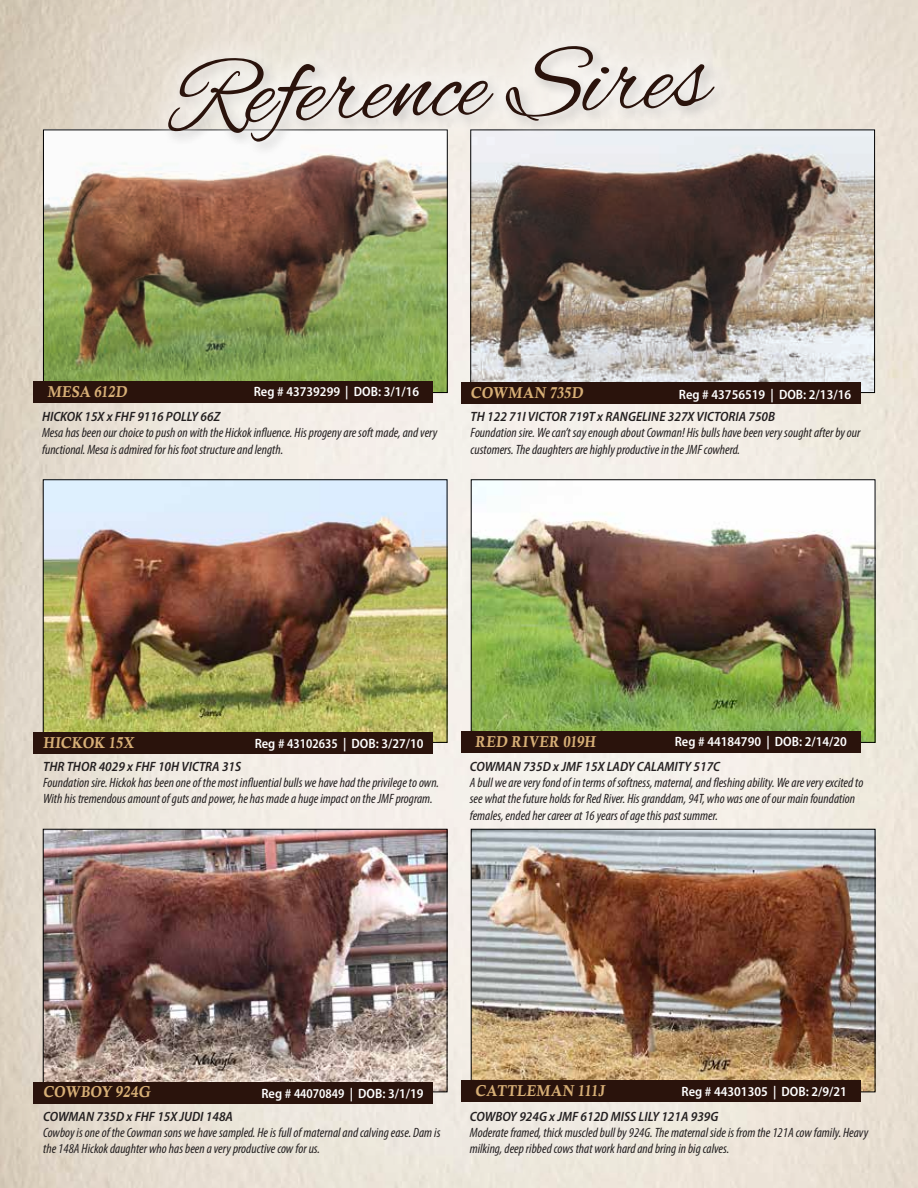
<style>
.page{position:relative;width:918px;height:1188px;background:#fff}
.page>*{position:absolute;margin:0;border:0;box-sizing:border-box;transform-origin:0 0}
.t1{font:101.7px "Alex Brush";color:#2a130c}
.t2{font:15.75px "Calis MT Bol";color:#d7af76;scale:.9 1}
.t3{font:italic condensed 13.5px/16.2px "Myriad Pro";color:#231f20}
.t4{font:italic 600 semi-condensed 13.5px "Myriad Pro";color:#231f20}
.t5{font:600 semi-condensed 13.5px "Myriad Pro";color:#fff}
</style>
<div class="page">
<img style="left:0;top:0;width:918px;height:1188px">
<img style="left:45px;top:481px;width:400px;height:260px">
<img style="left:473px;top:481px;width:400px;height:260px">
<div style="left:461px;top:731px;width:399px;height:22px;background:#2a130c"></div>
<div style="left:33px;top:732px;width:400px;height:22px;background:#2a130c"></div>
<img style="left:472px;top:132px;width:401px;height:259px">
<img style="left:45px;top:132px;width:401px;height:259px">
<div style="left:33px;top:381px;width:400px;height:22px;background:#2a130c"></div>
<div style="left:461px;top:382px;width:399px;height:22px;background:#2a130c"></div>
<svg style="left:136px;top:11px;width:609px;height:164px;background:#e9e5df"></svg>
<img style="left:45px;top:831px;width:400px;height:259px">
<div style="left:33px;top:1082px;width:400px;height:22px;background:#2a130c"></div>
<img style="left:473px;top:831px;width:400px;height:259px">
<div style="left:461px;top:1081px;width:399px;height:21px;background:#2a130c"></div>
<h1 class="t1" style="left:170px;top:40px;width:539px;rotate:-2deg">Reference Sires</h1>
<p class="t2" style="left:47px;top:383px;width:92px">MESA 612D</p>
<p class="t5" style="left:254px;top:383px;width:167px">Reg # 43739299 | DOB: 3/1/16</p>
<p class="t2" style="left:471px;top:384px;width:128px">COWMAN 735D</p>
<p class="t5" style="left:679px;top:386px;width:174px">Reg # 43756519 | DOB: 2/13/16</p>
<p class="t4" style="left:42px;top:408px;width:180px">HICKOK 15X x FHF 9116 POLLY 66Z</p>
<p class="t3" style="left:42px;top:425px;width:397px">Mesa has been our choice to push on with the Hickok influence. His progeny are soft made, and very functional. Mesa is admired for his foot structure and length.</p>
<p class="t4" style="left:471px;top:408px;width:306px">TH 122 71I VICTOR 719T x RANGELINE 327X VICTORIA 750B</p>
<p class="t3" style="left:471px;top:425px;width:392px">Foundation sire. We can’t say enough about Cowman! His bulls have been very sought after by our customers. The daughters are highly productive in the JMF cowherd.</p>
<p class="t2" style="left:43px;top:733px;width:104px">HICKOK 15X</p>
<p class="t5" style="left:255px;top:735px;width:170px">Reg # 43102635 | DOB: 3/27/10</p>
<p class="t2" style="left:475px;top:732px;width:137px">RED RIVER 019H</p>
<p class="t5" style="left:675px;top:733px;width:174px">Reg # 44184790 | DOB: 2/14/20</p>
<p class="t4" style="left:470px;top:758px;width:252px">COWMAN 735D x JMF 15X LADY CALAMITY 517C</p>
<p class="t3" style="left:470px;top:775px;width:395px">A bull we are very fond of in terms of softness, maternal, and fleshing ability. We are very excited to see what the future holds for Red River. His granddam, 94T, who was one of our main foundation females, ended her career at 16 years of age this past summer.</p>
<p class="t4" style="left:43px;top:758px;width:200px">THR THOR 4029 x FHF 10H VICTRA 31S</p>
<p class="t3" style="left:43px;top:775px;width:398px">Foundation sire. Hickok has been one of the most influential bulls we have had the privilege to own.<br>With his tremendous amount of guts and power, he has made a huge impact on the JMF program.</p>
<p class="t2" style="left:43px;top:1083px;width:123px">COWBOY 924G</p>
<p class="t5" style="left:261px;top:1085px;width:164px">Reg # 44070849 | DOB: 3/1/19</p>
<p class="t4" style="left:43px;top:1108px;width:191px">COWMAN 735D x FHF 15X JUDI 148A</p>
<p class="t3" style="left:43px;top:1124px;width:399px">Cowboy is one of the Cowman sons we have sampled. He is full of maternal and calving ease. Dam is the 148A Hickok daughter who has been a very productive cow for us.</p>
<p class="t2" style="left:475px;top:1082px;width:147px">CATTLEMAN 111J</p>
<p class="t5" style="left:682px;top:1083px;width:167px">Reg # 44301305 | DOB: 2/9/21</p>
<p class="t4" style="left:470px;top:1108px;width:250px">COWBOY 924G x JMF 612D MISS LILY 121A 939G</p>
<p class="t3" style="left:470px;top:1124px;width:400px">Moderate framed, thick muscled bull by 924G. The maternal side is from the 121A cow family. Heavy milking, deep ribbed cows that work hard and bring in big calves.</p>
</div>
